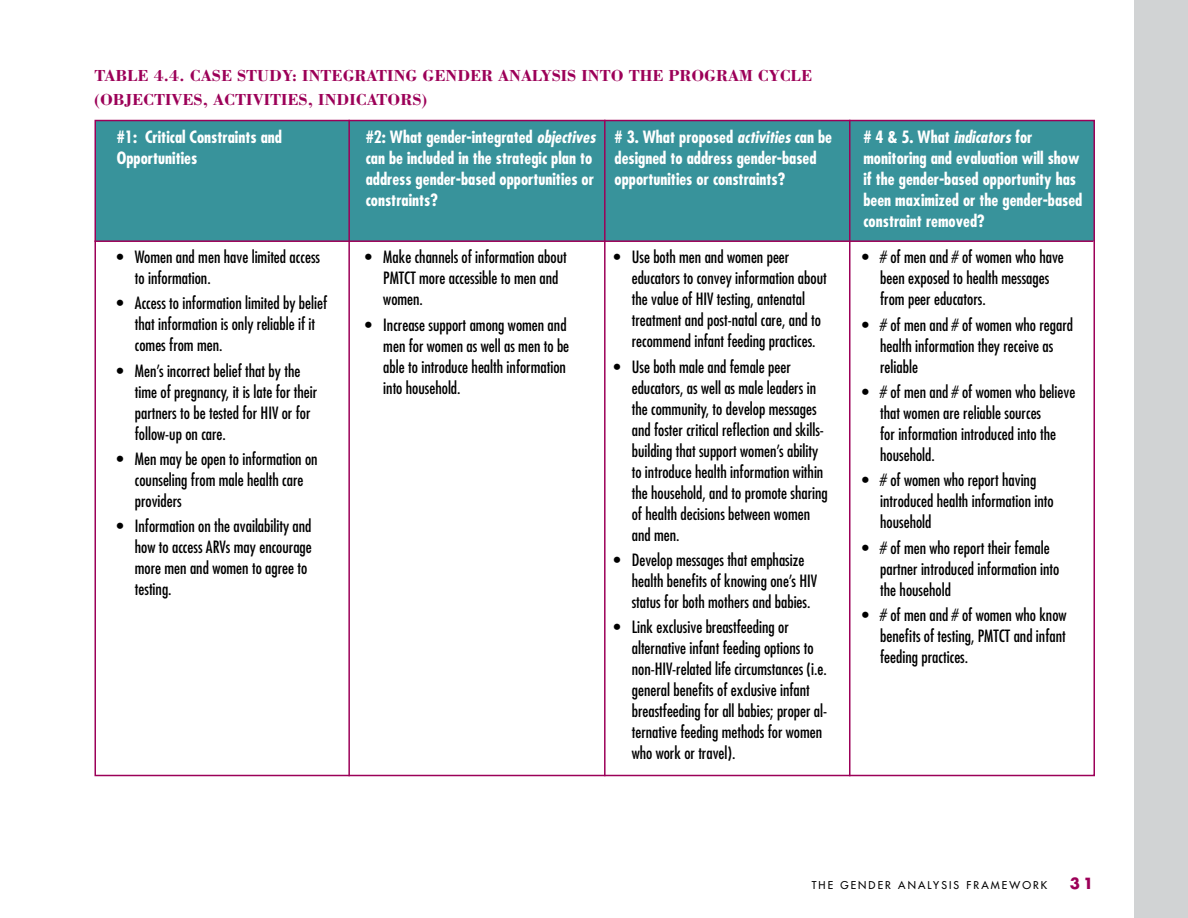
<style>
.page{position:relative;width:1188px;height:918px;background:#fff}
.page>*{position:absolute;margin:0;border:0;box-sizing:border-box;transform-origin:0 0}
.t1{font:condensed 16.5px/21px "Futura";color:#000}
.t2{font:700 condensed 16.5px/21px "Futura";color:#fff}
.t3{font:700 16.5px/24px "Bodoni";color:#9c0058}
.t4{font:700 15px "Futura";color:#9c0058}
.t5{font:10.5px "Futura";letter-spacing:.2em;color:#000}
.s1{font-style:italic}
</style>
<div class="page">
<div style="left:1134px;top:0;width:54px;height:918px;background:#d1d3d4"></div>
<div style="left:95px;top:120px;width:999px;height:120px;background:#38939b"></div>
<hr style="left:94px;top:240px;width:1000px;height:2px;background:#9c0058">
<hr style="left:348px;top:120px;width:2px;height:656px;background:#9c0058">
<hr style="left:604px;top:120px;width:2px;height:656px;background:#9c0058">
<hr style="left:849px;top:120px;width:1px;height:656px;background:#9c0058">
<p class="t3" style="left:95px;top:63px;width:719px">TABLE 4.4. CASE STUDY: INTEGRATING GENDER ANALYSIS INTO THE PROGRAM CYCLE (OBJECTIVES, ACTIVITIES, INDICATORS)</p>
<p class="t2" style="left:117px;top:126px;width:167px">#1: Critical Constraints and<br>Opportunities</p>
<p class="t2" style="left:366px;top:126px;width:231px">#2: What gender-integrated <span class="s1">objectives </span>can be included in the strategic plan to address gender-based opportunities or constraints?</p>
<p class="t2" style="left:615px;top:126px;width:219px"># 3. What proposed <span class="s1">activities</span> can be designed to address gender-based opportunities or constraints?</p>
<p class="t2" style="left:863px;top:126px;width:220px"># 4 &amp; 5. What <span class="s1">indicators</span> for monitoring and evaluation will show if the gender-based opportunity has been maximized or the gender-based constraint removed?</p>
<p class="t1" style="left:135px;top:246px;width:187px;text-indent:-18px">• Women and men have limited access to information.</p>
<p class="t1" style="left:135px;top:293px;width:194px;text-indent:-18px">• Access to information limited by belief that information is only reliable if it comes from men.</p>
<p class="t1" style="left:135px;top:360px;width:184px;text-indent:-18px">• Men’s incorrect belief that by the time of pregnancy, it is late for their partners to be tested for HIV or for follow-up on care.</p>
<p class="t1" style="left:135px;top:448px;width:184px;text-indent:-18px">• Men may be open to information on counseling from male health care providers</p>
<p class="t1" style="left:135px;top:516px;width:179px;text-indent:-18px">• Information on the availability and how to access ARVs may encourage more men and women to agree to testing.</p>
<p class="t1" style="left:383px;top:246px;width:185px;text-indent:-18px">• Make channels of information about<br>PMTCT more accessible to men and women.</p>
<p class="t1" style="left:383px;top:314px;width:187px;text-indent:-18px">• Increase support among women and men for women as well as men to be able to introduce health information into household.</p>
<p class="t1" style="left:632px;top:246px;width:196px;text-indent:-18px">• Use both men and women peer educators to convey information about the value of HIV testing, antenatal treatment and post-natal care, and to recommend infant feeding practices.</p>
<p class="t1" style="left:632px;top:356px;width:198px;text-indent:-18px">• Use both male and female peer educators, as well as male leaders in the community, to develop messages and foster critical reflection and skills&shy;building that support women’s ability to introduce health information within the household, and to promote sharing of health decisions between women and men.</p>
<p class="t1" style="left:632px;top:549px;width:187px;text-indent:-18px">• Develop messages that emphasize health benefits of knowing one’s HIV status for both mothers and babies.</p>
<p class="t1" style="left:632px;top:617px;width:197px;text-indent:-18px">• Link exclusive breastfeeding or alternative infant feeding options to non-HIV-related life circumstances (i.e. general benefits of exclusive infant breastfeeding for all babies; proper al&shy;ternative feeding methods for women who work or travel).</p>
<p class="t1" style="left:880px;top:247px;width:185px;text-indent:-18px">• # of men and # of women who have been exposed to health messages from peer educators.</p>
<p class="t1" style="left:880px;top:314px;width:194px;text-indent:-18px">• # of men and # of women who regard health information they receive as reliable</p>
<p class="t1" style="left:880px;top:381px;width:197px;text-indent:-18px">• # of men and # of women who believe that women are reliable sources<br>for information introduced into the household.</p>
<p class="t1" style="left:880px;top:470px;width:175px;text-indent:-18px">• # of women who report having introduced health information into household</p>
<p class="t1" style="left:880px;top:537px;width:181px;text-indent:-18px">• # of men who report their female partner introduced information into the household</p>
<p class="t1" style="left:880px;top:604px;width:188px;text-align:justify;text-indent:-18px">• # of men and # of women who know benefits of testing, PMTCT and infant feeding practices.</p>
<p class="t5" style="left:812px;top:879px;width:236px">TH E GENDER A NAL YSIS F RA MEW ORK</p>
<p class="t4" style="left:1070px;top:874px;width:25px">31</p>
</div>
